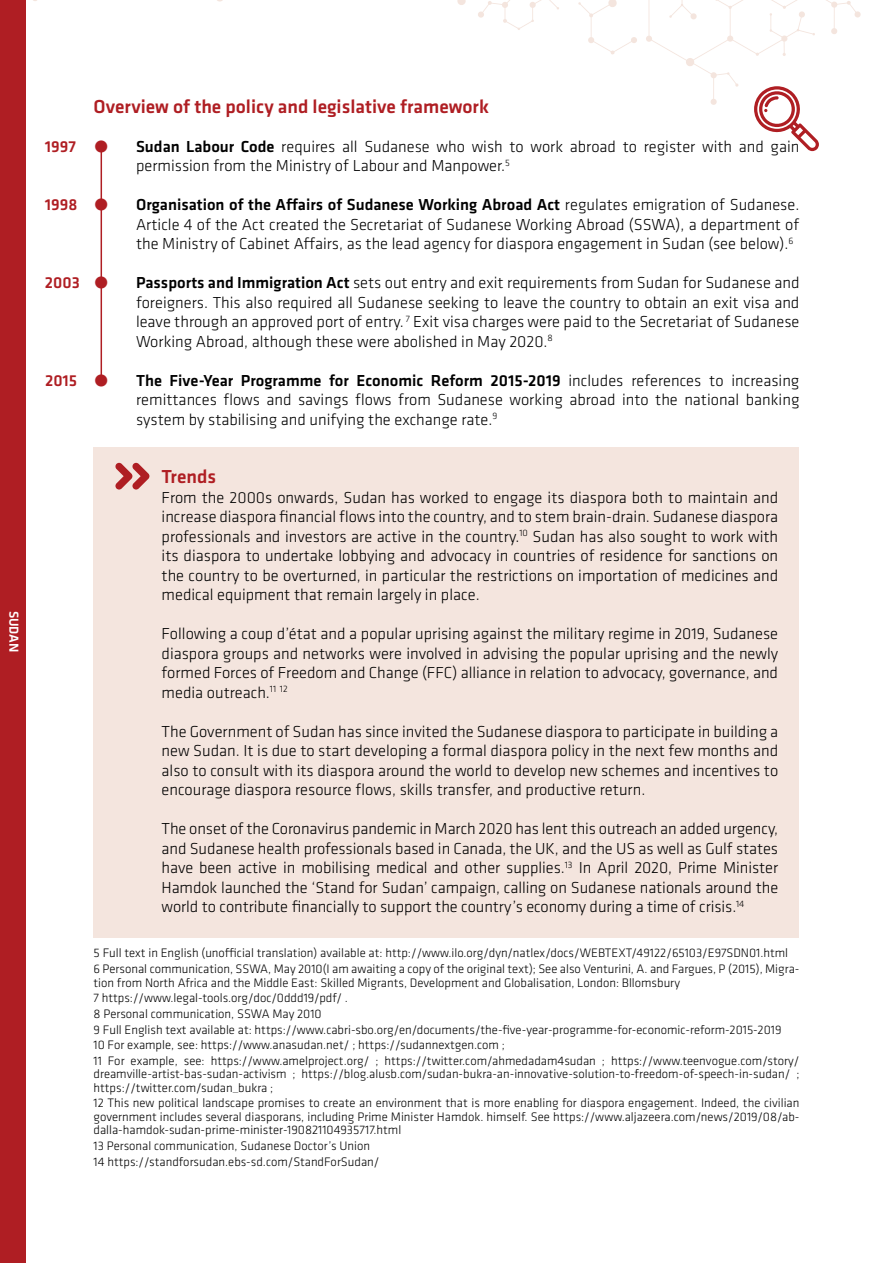
<style>
.page{position:relative;width:893px;height:1263px;background:#fff}
.page>*{position:absolute;margin:0;border:0;box-sizing:border-box;transform-origin:0 0}
.t1{font:500 19.5px "Klavika";color:#af1e23}
.t2{font:300 16.5px/19.5px "Klavika";color:#000;text-align:justify}
.t3{font:500 16.5px "Klavika";color:#af1e23}
.t4{font:500 13.5px "Klavika";color:#fff}
.t5{font:300 12.75px/15.6px "Klavika";color:#000}
.s1{font-weight:700;font-size:45px;color:#af1e23}
.s2{font-weight:500}
</style>
<div class="page">
<div style="left:0;top:0;width:26px;height:1263px;background:#af1e23"></div>
<svg style="left:578px;top:0;width:59px;height:55px"></svg>
<svg style="left:457px;top:0;width:102px;height:30px"></svg>
<div style="left:94px;top:447px;width:705px;height:62px;background:#f4e5de"></div>
<div style="left:94px;top:469px;width:705px;height:156px;background:#f4e5de"></div>
<div style="left:94px;top:605px;width:705px;height:118px;background:#f4e5de"></div>
<div style="left:94px;top:703px;width:705px;height:117px;background:#f4e5de"></div>
<div style="left:94px;top:800px;width:705px;height:137px;background:#f4e5de"></div>
<hr style="left:101px;top:146px;width:1px;height:236px;background:#af1e23">
<svg style="left:646px;top:0;width:215px;height:151px"></svg>
<svg style="left:115px;top:462px;width:35px;height:27px"></svg>
<p class="t4" style="left:23px;top:610px;width:43px;rotate:90deg">SUDAN</p>
<p class="t3" style="left:45px;top:135px;width:33px">1997</p>
<p class="t3" style="left:45px;top:193px;width:34px">1998</p>
<p class="t3" style="left:45px;top:271px;width:36px">2003</p>
<p class="t3" style="left:45px;top:369px;width:34px">2015</p>
<p class="t1" style="left:94px;top:93px;width:397px">Overview of the policy and legislative framework</p>
<p class="t2" style="left:136px;top:136px;width:665px;text-indent:-43px"><span class="s1">•</span> <span class="s2">Sudan Labour Code</span> requires all Sudanese who wish to work abroad to register with and gain permission from the Ministry of Labour and Manpower.<sup>5</sup></p>
<p class="t2" style="left:136px;top:195px;width:665px;text-indent:-43px"><span class="s1">•</span> <span class="s2">Organisation of the Affairs of Sudanese Working Abroad Act</span> regulates emigration of Sudanese.<br>Article 4 of the Act created the Secretariat of Sudanese Working Abroad (SSWA), a department of the Ministry of Cabinet Affairs, as the lead agency for diaspora engagement in Sudan (see below).<sup>6</sup></p>
<p class="t2" style="left:136px;top:273px;width:665px;text-indent:-43px"><span class="s1">•</span> <span class="s2">Passports and Immigration Act</span> sets out entry and exit requirements from Sudan for Sudanese and foreigners. This also required all Sudanese seeking to leave the country to obtain an exit visa and leave through an approved port of entry. <sup>7</sup> Exit visa charges were paid to the Secretariat of Sudanese Working Abroad, although these were abolished in May 2020.<sup>8</sup></p>
<p class="t2" style="left:136px;top:370px;width:665px;text-indent:-43px"><span class="s1">•</span> <span class="s2">The Five-Year Programme for Economic Reform 2015-2019</span> includes references to increasing remittances flows and savings flows from Sudanese working abroad into the national banking system by stabilising and unifying the exchange rate.<sup>9</sup></p>
<p class="t1" style="left:162px;top:463px;width:56px">Trends</p>
<p class="t2" style="left:162px;top:487px;width:618px">From the 2000s onwards, Sudan has worked to engage its diaspora both to maintain and increase diaspora financial flows into the country, and to stem brain-drain. Sudanese diaspora professionals and investors are active in the country.<sup>10</sup> Sudan has also sought to work with its diaspora to undertake lobbying and advocacy in countries of residence for sanctions on the country to be overturned, in particular the restrictions on importation of medicines and medical equipment that remain largely in place.</p>
<p class="t2" style="left:162px;top:624px;width:618px">Following a coup d’état and a popular uprising against the military regime in 2019, Sudanese diaspora groups and networks were involved in advising the popular uprising and the newly formed Forces of Freedom and Change (FFC) alliance in relation to advocacy, governance, and media outreach.<sup>11</sup> <sup>12</sup></p>
<p class="t2" style="left:162px;top:721px;width:618px">The Government of Sudan has since invited the Sudanese diaspora to participate in building a new Sudan. It is due to start developing a formal diaspora policy in the next few months and also to consult with its diaspora around the world to develop new schemes and incentives to encourage diaspora resource flows, skills transfer, and productive return.</p>
<p class="t2" style="left:162px;top:819px;width:618px">The onset of the Coronavirus pandemic in March 2020 has lent this outreach an added urgency, and Sudanese health professionals based in Canada, the UK, and the US as well as Gulf states have been active in mobilising medical and other supplies.<sup>13</sup> In April 2020, Prime Minister Hamdok launched the ‘Stand for Sudan’ campaign, calling on Sudanese nationals around the world to contribute financially to support the country’s economy during a time of crisis.<sup>14</sup></p>
<p class="t5" style="left:94px;top:945px;width:707px">5 Full text in English (unofficial translation) available at: http://www.ilo.org/dyn/natlex/docs/WEBTEXT/49122/65103/E97SDN01.html<br>6 Personal communication, SSWA, May 2010(I am awaiting a copy of the original text); See also Venturini, A. and Fargues, P (2015), Migra-</p>
<p class="t5" style="left:94px;top:974px;width:707px">tion from North Africa and the Middle East: Skilled Migrants, Development and Globalisation, London: Bllomsbury<br>7 https://www.legal-tools.org/doc/0ddd19/pdf/ .<br>8 Personal communication, SSWA May 2010<br>9 Full English text available at: https://www.cabri-sbo.org/en/documents/the-five-year-programme-for-economic-reform-2015-2019<br>10 For example, see: https://www.anasudan.net/ ; https://sudannextgen.com ;<br>11 For example, see: https://www.amelproject.org/ ; https://twitter.com/ahmedadam4sudan ; https://www.teenvogue.com/story/</p>
<p class="t5" style="left:94px;top:1067px;width:707px;line-height:13.5px">dreamville-artist-bas-sudan-activism ; https://blog.alusb.com/sudan-bukra-an-innovative-solution-to-freedom-of-speech-in-sudan/ ; https://twitter.com/sudan_bukra ;</p>
<p class="t5" style="left:94px;top:1096px;width:707px;line-height:13.5px;text-align:justify">12 This new political landscape promises to create an environment that is more enabling for diaspora engagement. Indeed, the civilian government includes several diasporans, including Prime Minister Hamdok. himself. See https://www.aljazeera.com/news/2019/08/ab&shy;dalla-hamdok-sudan-prime-minister-190821104935717.html</p>
<p class="t5" style="left:94px;top:1138px;width:287px">13 Personal communication, Sudanese Doctor’s Union<br>14 https://standforsudan.ebs-sd.com/StandForSudan/</p>
</div>
